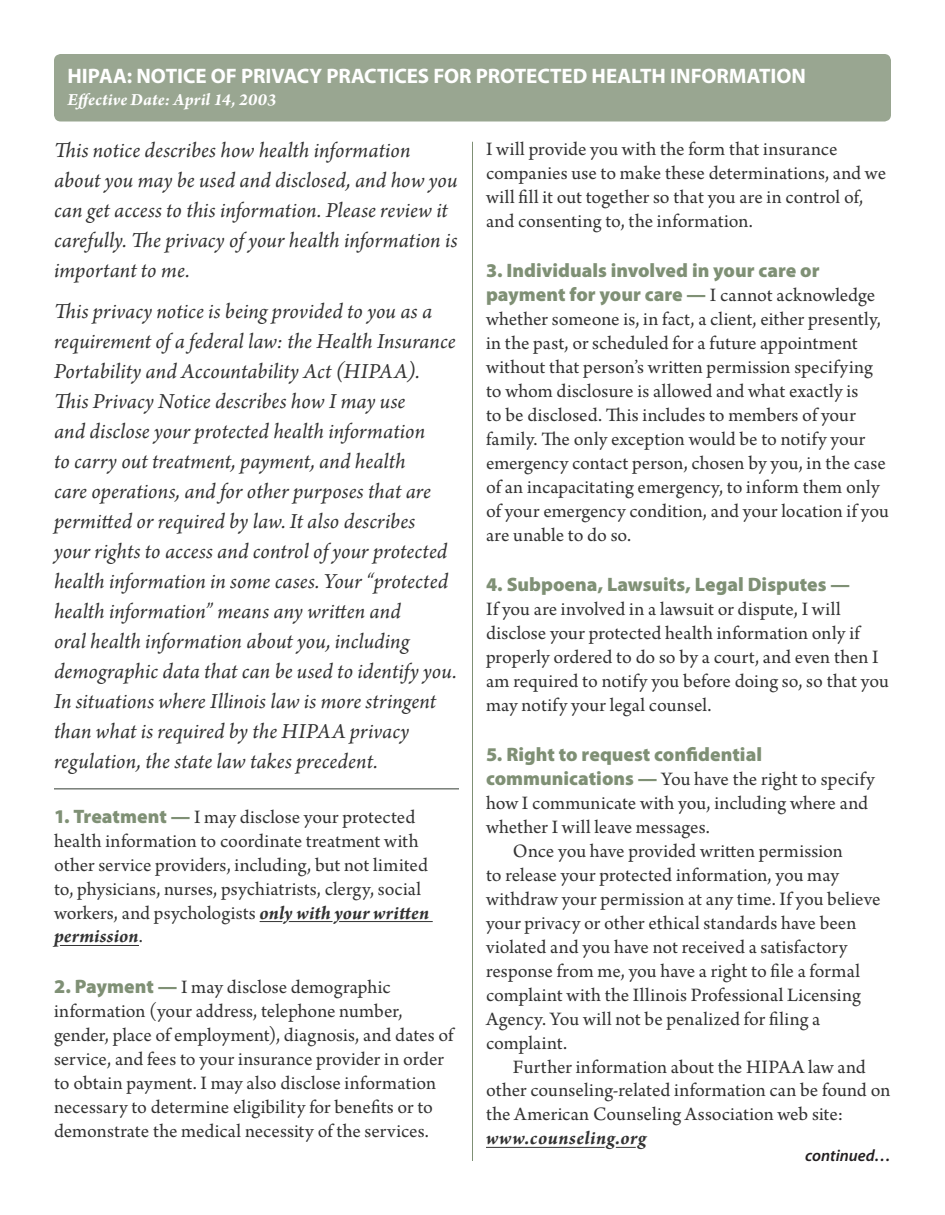
<style>
.page{position:relative;width:945px;height:1215px;background:#fff}
.page>*{position:absolute;margin:0;border:0;box-sizing:border-box;transform-origin:0 0}
.Intro_copy{font:italic 22.5px/30px "Arno Pro";letter-spacing:.005em;color:#333}
.Subheads{font:700 21px "Myriad Pro";letter-spacing:-.005em;color:#fff}
.HIPPA_body_copy{font:19.95px/24px "Arno Pro";color:#333}
.HIPPA_body_copy-2{font:900 19.5px/24px "Myriad Pro";color:#7f9075}
.Subheads-2{font:italic 700 18px "Arno Pro";letter-spacing:.005em;color:#fff}
.t1{font:italic 600 16.5px "Myriad Pro";color:#231f20}
.s1{font-family:"Myriad Pro";font-weight:900;font-size:19.5px;color:#7f9075}
.s2{font-weight:700;font-style:italic}
.s3{font-family:"Arno Pro";font-weight:400;font-size:19.95px;color:#333}
</style>
<div class="page">
<div style="left:54px;top:54px;width:837px;height:68px;background:#99a691;border-radius:7px"></div>
<hr style="left:54px;top:788px;width:405px;height:2px;background:#777d77">
<hr style="left:260px;top:921px;width:173px;height:1px;background:#333">
<hr style="left:54px;top:945px;width:85px;height:1px;background:#333">
<svg style="left:280px;top:921px;width:16px;height:2px"></svg>
<svg style="left:330px;top:921px;width:16px;height:2px"></svg>
<hr style="left:486px;top:1147px;width:160px;height:1px;background:#333">
<svg style="left:603px;top:1146px;width:17px;height:2px"></svg>
<svg style="left:634px;top:1146px;width:12px;height:2px"></svg>
<hr style="left:472px;top:142px;width:1px;height:1019px;background:#7f9075">
<p class="Subheads" style="left:68px;top:62px;width:740px">HIPAA: NOTICE OF PRIVACY PRACTICES FOR PROTECTED HEALTH INFORMATION</p>
<p class="Subheads-2" style="left:68px;top:89px;width:210px">Effective Date: April 14, 2003</p>
<p class="Intro_copy" style="left:54px;top:136px;width:405px">This notice describes how health information about you may be used and disclosed, and how you can get access to this information. Please review it carefully. The privacy of your health information is important to me.</p>
<p class="Intro_copy" style="left:54px;top:297px;width:404px">This privacy notice is being provided to you as a requirement of a federal law: the Health Insurance Portability and Accountability Act (HIPAA).<br>This Privacy Notice describes how I may use<br>and disclose your protected health information<br>to carry out treatment, payment, and health<br>care operations, and for other purposes that are permitted or required by law. It also describes your rights to access and control of your protected health information in some cases. Your “protected health information” means any written and<br>oral health information about you, including demographic data that can be used to identify you.<br>In situations where Illinois law is more stringent than what is required by the HIPAA privacy regulation, the state law takes precedent.</p>
<p class="HIPPA_body_copy" style="left:54px;top:806px;width:377px"><span class="s1">1. Treatment —</span> I may disclose your protected health information to coordinate treatment with other service providers, including, but not limited to, physicians, nurses, psychiatrists, clergy, social workers, and psychologists <span class="s2">only with your written permission</span>.</p>
<p class="HIPPA_body_copy" style="left:54px;top:976px;width:401px"><span class="s1">2. Payment —</span> I may disclose demographic information (your address, telephone number, gender, place of employment), diagnosis, and dates of service, and fees to your insurance provider in order to obtain payment. I may also disclose information necessary to determine eligibility for benefits or to demonstrate the medical necessity of the services.</p>
<p class="HIPPA_body_copy" style="left:486px;top:138px;width:402px">I will provide you with the form that insurance companies use to make these determinations, and we will fill it out together so that you are in control of, and consenting to, the information.</p>
<p class="HIPPA_body_copy-2" style="left:486px;top:258px;width:391px">3. Individuals involved in your care or payment for your care — <span class="s3">I cannot acknowledge</span></p>
<p class="HIPPA_body_copy" style="left:486px;top:308px;width:404px">whether someone is, in fact, a client, either presently, in the past, or scheduled for a future appointment without that person’s written permission specifying to whom disclosure is allowed and what exactly is<br>to be disclosed. This includes to members of your family. The only exception would be to notify your emergency contact person, chosen by you, in the case of an incapacitating emergency, to inform them only of your emergency condition, and your location if you are unable to do so.</p>
<p class="HIPPA_body_copy-2" style="left:486px;top:572px;width:365px">4. Subpoena, Lawsuits, Legal Disputes —</p>
<p class="HIPPA_body_copy" style="left:486px;top:598px;width:404px">If you are involved in a lawsuit or dispute, I will disclose your protected health information only if properly ordered to do so by a court, and even then I am required to notify you before doing so, so that you may notify your legal counsel.</p>
<p class="HIPPA_body_copy-2" style="left:486px;top:742px;width:278px">5. Right to request confidential</p>
<p class="HIPPA_body_copy" style="left:486px;top:768px;width:390px"><span class="s1">communications —</span> You have the right to specify how I communicate with you, including where and whether I will leave messages.</p>
<p class="HIPPA_body_copy" style="left:486px;top:840px;width:396px;text-indent:27px">Once you have provided written permission<br>to release your protected information, you may withdraw your permission at any time. If you believe your privacy or other ethical standards have been violated and you have not received a satisfactory response from me, you have a right to file a formal complaint with the Illinois Professional Licensing Agency. You will not be penalized for filing a complaint.</p>
<p class="HIPPA_body_copy" style="left:486px;top:1056px;width:406px;text-indent:27px">Further information about the HIPAA law and other counseling-related information can be found on the American Counseling Association web site: <span class="s2">www.counseling.org</span></p>
<p class="t1" style="left:805px;top:1145px;width:87px">continued…</p>
</div>
